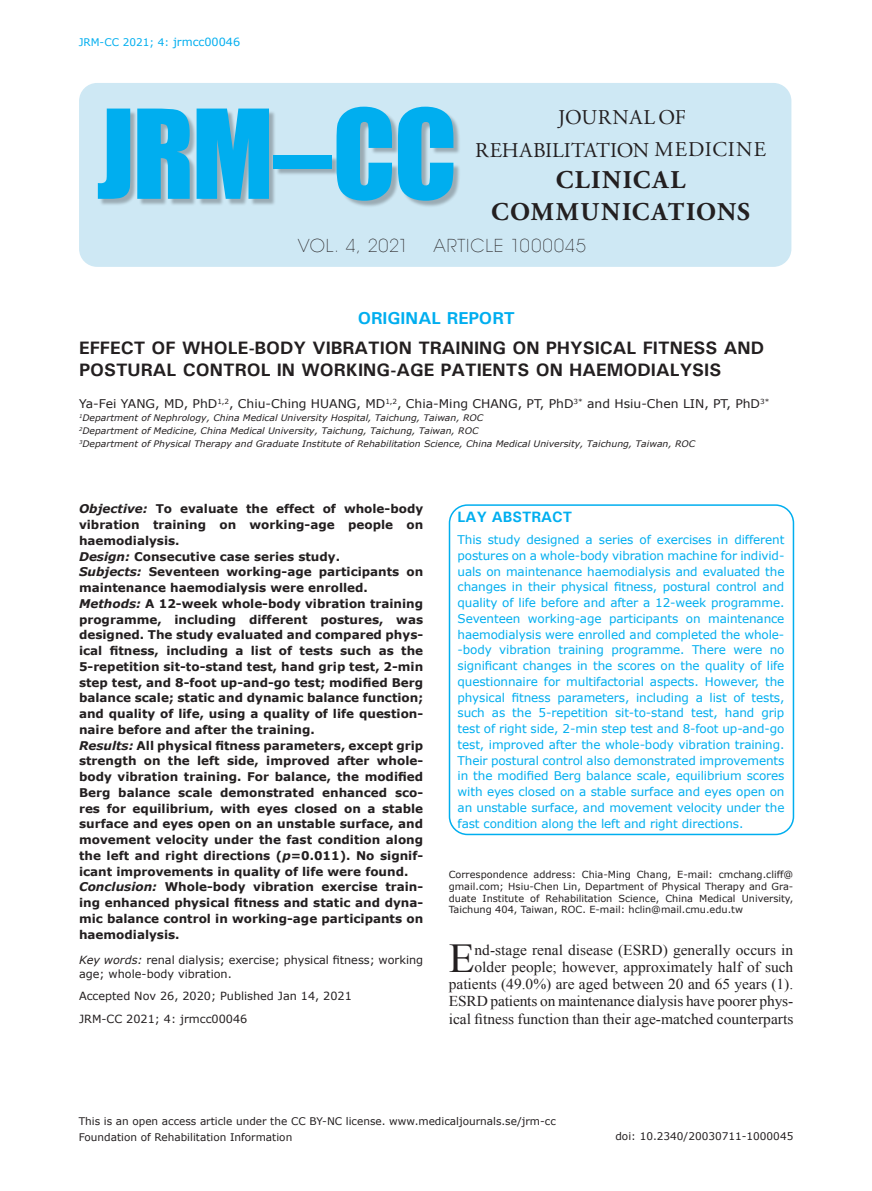
<style>
.page{position:relative;width:872px;height:1191px;background:#fff}
.page>*{position:absolute;margin:0;border:0;box-sizing:border-box;transform-origin:0 0}
.t1{font:114.15px "Impact";color:#00aeef}
.t2{font:41.1px "Times New Roman";color:#231f20}
.t3{font:700 25.5px/32px "Adobe Garamond Pro";letter-spacing:.06em;color:#231f20;text-align:center}
.t4{font:21px/33px "Adobe Garamond Pro";letter-spacing:.015em;color:#231f20;text-align:center}
.t5{font:700 18px/21.6px "Univers";color:#231f20}
.t6{font:200 17.85px "Avant Garde LT";letter-spacing:.05em;color:#231f20}
.t7{font:700 17.25px "Univers";color:#00aeef}
.t8{font:15px/17.2px "Times New Roman";color:#231f20;text-align:right}
.t9{font:700 15px "Univers";color:#00aeef}
.t10{font:700 12px/15.8px "Verdana";color:#231f20}
.t11{font:12px/15.8px "Verdana";letter-spacing:-.01em;color:#00aeef}
.t12{font:12px "Verdana";color:#231f20}
.t13{font:11.25px/13.5px "Verdana";color:#231f20}
.t14{font:10.5px/15.5px "Verdana";color:#231f20}
.t15{font:10.5px "Verdana";color:#00aeef}
.t16{font:9.75px/11.7px "Verdana";color:#231f20;text-align:justify}
.t17{font:italic 9px/12.8px "Verdana";color:#231f20}
.s1{font-size:11.25px}
.s2{font-style:italic}
</style>
<div class="page">
<div style="left:79px;top:83px;width:712px;height:184px;background:#cee8f4;border-radius:18px"></div>
<div style="left:99px;top:109px;width:361px;height:98px;background:#231f20;opacity:.3"></div>
<div style="left:449px;top:504px;width:345px;height:331px;border:2px solid #00aeef;border-radius:18px"></div>
<p class="t15" style="left:79px;top:35px;width:163px">JRM-CC 2021; 4: <span class="s1">jrmcc00046</span></p>
<h1 class="t1" style="left:97px;top:84px;width:362px">JRM–CC</h1>
<h3 class="t6" style="left:298px;top:235px;width:112px">VOL. 4, 2021</h3>
<h3 class="t6" style="left:433px;top:235px;width:154px">ARTICLE 1000045</h3>
<h3 class="t4" style="left:475px;top:101px;width:292px">JOURNAL OF<br>REHABILITATION MEDICINE</h3>
<h3 class="t3" style="left:491px;top:164px;width:260px">CLINICAL<br>COMMUNICATIONS</h3>
<h3 class="t7" style="left:358px;top:307px;width:159px">ORIGINAL REPORT</h3>
<h3 class="t5" style="left:79px;top:337px;width:686px">EFFECT OF WHOLE-BODY VIBRATION TRAINING ON PHYSICAL FITNESS AND<br>POSTURAL CONTROL IN WORKING-AGE PATIENTS ON HAEMODIALYSIS</h3>
<p class="t12" style="left:79px;top:396px;width:691px">Ya-Fei YANG, MD, PhD<sup>1,2</sup>, Chiu-Ching HUANG, MD<sup>1,2</sup>, Chia-Ming CHANG, PT, PhD<sup>3*</sup> and Hsiu-Chen LIN, PT, PhD<sup>3*</sup></p>
<p class="t17" style="left:79px;top:411px;width:618px"><sup>1</sup>Department of Nephrology, China Medical University Hospital, Taichung, Taiwan, ROC<br><sup>2</sup>Department of Medicine, China Medical University, Taichung, Taichung, Taiwan, ROC<br><sup>3</sup>Department of Physical Therapy and Graduate Institute of Rehabilitation Science, China Medical University, Taichung, Taiwan, ROC</p>
<p class="t10" style="left:79px;top:501px;width:346px"><span class="s2">Objective:</span> To evaluate the effect of whole-body vibration training on working-age people on haemodialysis.<br><span class="s2">Design:</span> Consecutive case series study.<br><span class="s2">Subjects:</span> Seventeen working-age participants on maintenance haemodialysis were enrolled.<br><span class="s2">Methods:</span> A 12-week whole-body vibration training programme, including different postures, was designed. The study evaluated and compared phys&shy;ical fitness, including a list of tests such as the 5-repetition sit-to-stand test, hand grip test, 2-min step test, and 8-foot up-and-go test; modified Berg balance scale; static and dynamic balance function; and quality of life, using a quality of life question&shy;naire before and after the training.<br><span class="s2">Results:</span> All physical fitness parameters, except grip strength on the left side, improved after whole&shy;body vibration training. For balance, the modified Berg balance scale demonstrated enhanced sco&shy;res for equilibrium, with eyes closed on a stable surface and eyes open on an unstable surface, and movement velocity under the fast condition along the left and right directions (<span class="s2">p</span>=0.011). No signif&shy;icant improvements in quality of life were found.<br><span class="s2">Conclusion:</span> Whole-body vibration exercise train&shy;ing enhanced physical fitness and static and dyna&shy;mic balance control in working-age participants on haemodialysis.</p>
<p class="t13" style="left:79px;top:953px;width:346px"><span class="s2">Key words:</span> renal dialysis; exercise; physical fitness; working age; whole-body vibration.</p>
<p class="t13" style="left:79px;top:985px;width:274px;line-height:22.5px">Accepted Nov 26, 2020; Published Jan 14, 2021<br>JRM-CC 2021; 4: jrmcc00046</p>
<p class="t9" style="left:457px;top:508px;width:116px">LAY ABSTRACT</p>
<p class="t11" style="left:457px;top:532px;width:328px">This study designed a series of exercises in different postures on a whole-body vibration machine for individ&shy;uals on maintenance haemodialysis and evaluated the changes in their physical fitness, postural control and quality of life before and after a 12-week programme.<br>Seventeen working-age participants on maintenance haemodialysis were enrolled and completed the whole--body vibration training programme. There were no significant changes in the scores on the quality of life questionnaire for multifactorial aspects. However, the physical fitness parameters, including a list of tests, such as the 5-repetition sit-to-stand test, hand grip test of right side, 2-min step test and 8-foot up-and-go test, improved after the whole-body vibration training.<br>Their postural control also demonstrated improvements in the modified Berg balance scale, equilibrium scores with eyes closed on a stable surface and eyes open on an unstable surface, and movement velocity under the fast condition along the left and right directions.</p>
<p class="t16" style="left:449px;top:869px;width:346px">Correspondence address: Chia-Ming Chang, E-mail: cmchang.cliff@ gmail.com; Hsiu-Chen Lin, Department of Physical Therapy and Gra&shy;duate Institute of Rehabilitation Science, China Medical University, Taichung 404, Taiwan, ROC. E-mail: hclin@mail.cmu.edu.tw</p>
<h2 class="t2" style="left:449px;top:930px;width:27px">E</h2>
<p class="t8" style="left:449px;top:940px;width:346px">nd-stage renal disease (ESRD) generally occurs in older people; however, approximately half of such patients (49.0%) are aged between 20 and 65 years (1).<br>ESRD patients on maintenance dialysis have poorer phys&shy;ical fitness function than their age-matched counterparts</p>
<p class="t14" style="left:79px;top:1113px;width:478px">This is an open access article under the CC BY-NC license. www.medicaljournals.se/jrm-cc<br>Foundation of Rehabilitation Information</p>
<p class="t14" style="left:615px;top:1129px;width:179px">doi: 10.2340/20030711-1000045</p>
</div>
